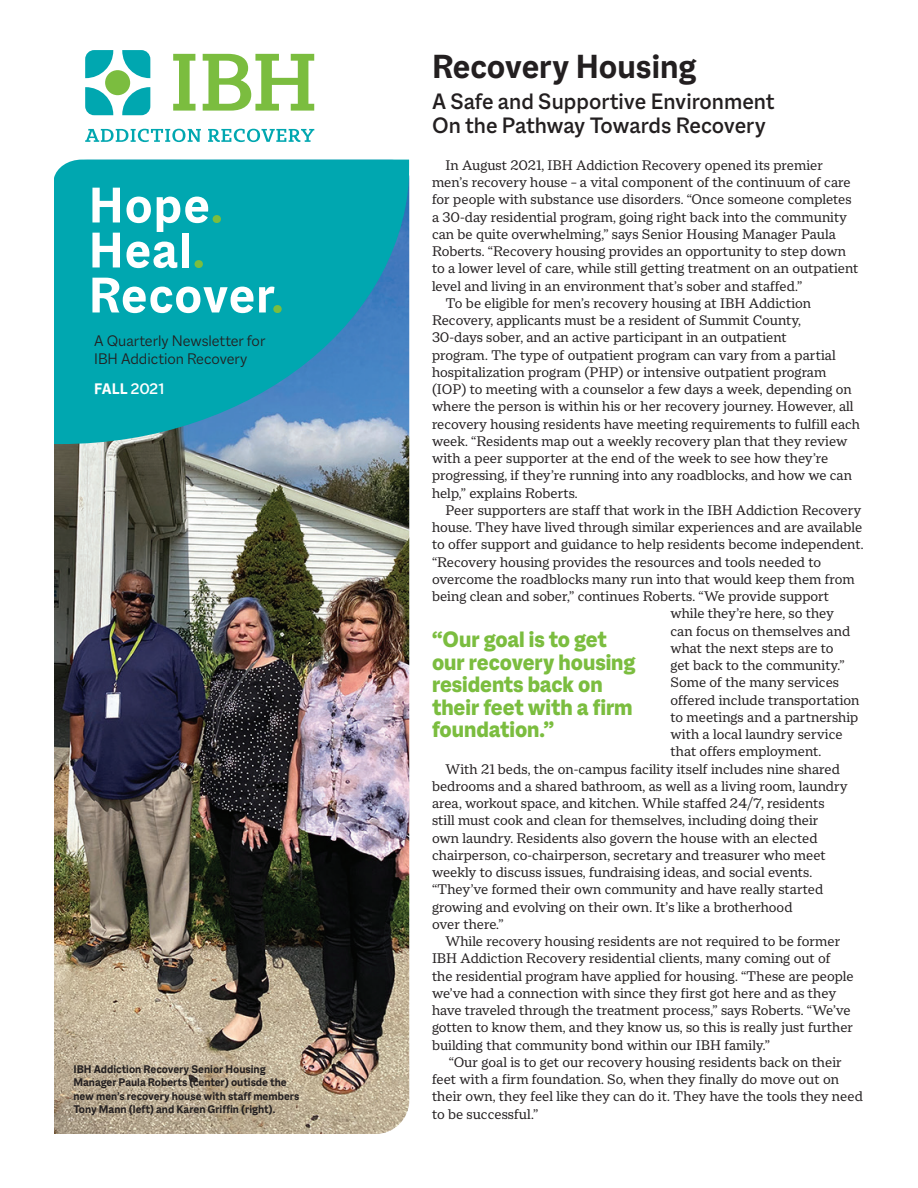
<style>
.page{position:relative;width:918px;height:1188px;background:#fff}
.page>*{position:absolute;margin:0;border:0;box-sizing:border-box;transform-origin:0 0}
.t1{font:700 54px "Macklin Sans";letter-spacing:.02em;color:#fff}
.t2{font:700 36px "Macklin Sans";color:#231f20}
.t3{font:800 24px/22.5px "Macklin Sans";color:#7bbd3f}
.t4{font:500 24px "Macklin Sans";color:#231f20}
.t5{font:300 16.5px/18px "Macklin Sans";color:#231f20}
.t6{font:700 16.5px "Macklin Sans";color:#fff}
.t7{font:15px/17.2px "Macklin Text";color:#231f20}
.t8{font:700 12px/13.5px "Macklin Sans";color:#231f20}
.s1{color:#7bbd3f}
.s2{font-weight:500}
</style>
<div class="page">
<img style="left:54px;top:444px;width:355px;height:690px">
<svg style="left:173px;top:54px;width:23px;height:57px"></svg>
<svg style="left:203px;top:54px;width:111px;height:57px"></svg>
<svg style="left:85px;top:129px;width:116px;height:13px"></svg>
<svg style="left:208px;top:129px;width:106px;height:13px"></svg>
<div style="left:105px;top:70px;width:25px;height:25px;background:#7bbd3f;border-radius:50%"></div>
<svg style="left:85px;top:50px;width:28px;height:28px"></svg>
<svg style="left:122px;top:50px;width:28px;height:28px"></svg>
<svg style="left:122px;top:87px;width:28px;height:28px"></svg>
<svg style="left:85px;top:87px;width:28px;height:28px"></svg>
<svg style="left:54px;top:160px;width:355px;height:284px;background:#13a2b4"></svg>
<p class="t1" style="left:89px;top:174px;width:135px">Hope<span class="s1">.</span></p>
<p class="t1" style="left:89px;top:219px;width:117px">Heal<span class="s1">.</span></p>
<p class="t1" style="left:89px;top:264px;width:196px">Recover<span class="s1">.</span></p>
<p class="t5" style="left:94px;top:331px;width:173px">A Quarterly Newsletter for<br>IBH Addiction Recovery</p>
<p class="t6" style="left:94px;top:379px;width:72px">FALL <span class="s2">2021</span></p>
<p class="t8" style="left:73px;top:1062px;width:227px">IBH Addiction Recovery Senior Housing Manager Paula Roberts (center) outisde the new men’s recovery house with staff members Tony Mann (left) and Karen Griffin (right).</p>
<p class="t2" style="left:432px;top:46px;width:266px">Recovery Housing</p>
<p class="t4" style="left:432px;top:87px;width:344px">A Safe and Supportive Environment</p>
<p class="t4" style="left:432px;top:111px;width:335px">On the Pathway Towards Recovery</p>
<p class="t7" style="left:432px;top:156px;width:428px;text-indent:14px">In August 2021, IBH Addiction Recovery opened its premier men’s recovery house – a vital component of the continuum of care for people with substance use disorders. “Once someone completes a 30-day residential program, going right back into the community can be quite overwhelming,” says Senior Housing Manager Paula Roberts. “Recovery housing provides an opportunity to step down to a lower level of care, while still getting treatment on an outpatient level and living in an environment that’s sober and staffed.”</p>
<p class="t7" style="left:432px;top:294px;width:430px;text-indent:14px">To be eligible for men’s recovery housing at IBH Addiction Recovery, applicants must be a resident of Summit County,<br>30-days sober, and an active participant in an outpatient<br>program. The type of outpatient program can vary from a partial hospitalization program (PHP) or intensive outpatient program (IOP) to meeting with a counselor a few days a week, depending on where the person is within his or her recovery journey. However, all recovery housing residents have meeting requirements to fulfill each week. “Residents map out a weekly recovery plan that they review with a peer supporter at the end of the week to see how they’re progressing, if they’re running into any roadblocks, and how we can help,” explains Roberts.</p>
<p class="t7" style="left:446px;top:501px;width:417px">Peer supporters are staff that work in the IBH Addiction Recovery</p>
<p class="t7" style="left:432px;top:518px;width:432px">house. They have lived through similar experiences and are available</p>
<p class="t7" style="left:432px;top:536px;width:433px">to offer support and guidance to help residents become independent.</p>
<p class="t7" style="left:432px;top:553px;width:391px">“Recovery housing provides the resources and tools needed to</p>
<p class="t7" style="left:432px;top:570px;width:424px">overcome the roadblocks many run into that would keep them from</p>
<p class="t7" style="left:432px;top:587px;width:399px">being clean and sober,” continues Roberts. “We provide support</p>
<p class="t7" style="left:671px;top:605px;width:165px">while they’re here, so they</p>
<p class="t7" style="left:671px;top:622px;width:181px">can focus on themselves and</p>
<p class="t7" style="left:671px;top:639px;width:165px">what the next steps are to</p>
<p class="t7" style="left:671px;top:656px;width:176px">get back to the community.”</p>
<p class="t7" style="left:671px;top:674px;width:170px">Some of the many services</p>
<p class="t7" style="left:671px;top:691px;width:191px">offered include transportation</p>
<p class="t7" style="left:671px;top:708px;width:189px">to meetings and a partnership</p>
<p class="t7" style="left:671px;top:725px;width:174px">with a local laundry service</p>
<p class="t7" style="left:671px;top:743px;width:152px">that offers employment.</p>
<p class="t7" style="left:432px;top:760px;width:417px;text-indent:14px">With 21 beds, the on-campus facility itself includes nine shared bedrooms and a shared bathroom, as well as a living room, laundry area, workout space, and kitchen. While staffed 24/7, residents still must cook and clean for themselves, including doing their own laundry. Residents also govern the house with an elected chairperson, co-chairperson, secretary and treasurer who meet weekly to discuss issues, fundraising ideas, and social events. “They’ve formed their own community and have really started growing and evolving on their own. It’s like a brotherhood<br>over there.”</p>
<p class="t7" style="left:432px;top:932px;width:423px;text-indent:14px">While recovery housing residents are not required to be former IBH Addiction Recovery residential clients, many coming out of the residential program have applied for housing. “These are people we’ve had a connection with since they first got here and as they have traveled through the treatment process,” says Roberts. “We’ve gotten to know them, and they know us, so this is really just further building that community bond within our IBH family.”</p>
<p class="t7" style="left:432px;top:1053px;width:432px;text-indent:17px">“Our goal is to get our recovery housing residents back on their feet with a firm foundation. So, when they finally do move out on their own, they feel like they can do it. They have the tools they need to be successful.”</p>
<p class="t3" style="left:432px;top:629px;width:205px">“Our goal is to get our recovery housing residents back on their feet with a firm foundation.”</p>
</div>
